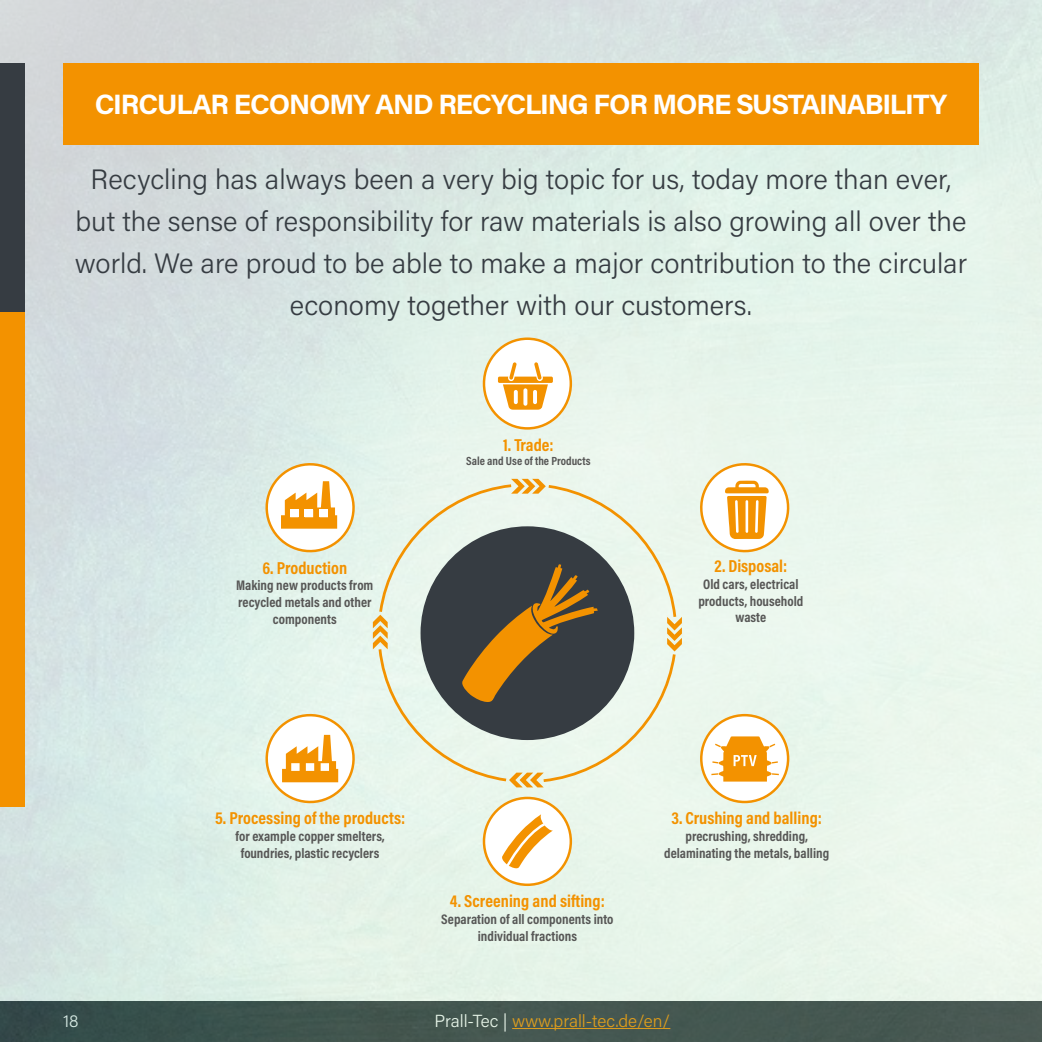
<style>
.page{position:relative;width:1042px;height:1042px;background:#fff}
.page>*{position:absolute;margin:0;border:0;box-sizing:border-box;transform-origin:0 0}
.t1{font:300 28px/42px "Acumin Pro";color:#363c42;text-align:center}
.t2{font:700 28px "Acumin Pro";letter-spacing:-.04em;color:#fff}
.t3{font:17.5px "Acumin Variable Concept";color:#f39200}
.t4{font:300 17.5px "Acumin Pro";color:#f39200}
.t5{font:300 17.5px "Acumin Pro";color:#fff}
.t6{font:14px/16.8px "Acumin Variable Concept";color:#575756;text-align:center}
.t7{font:11.9px "Acumin Variable Concept";color:#575756}
.s1{color:#fff}
</style>
<div class="page">
<img style="left:0;top:0;width:1042px;height:1042px">
<div style="left:0;top:74px;width:25px;height:733px;background:#f39200"></div>
<div style="left:0;top:63px;width:25px;height:248px;background:#363c42"></div>
<div style="left:63px;top:63px;width:916px;height:81px;background:#f39200"></div>
<svg style="left:377px;top:483px;width:301px;height:301px;background:#acad9e"></svg>
<svg style="left:667px;top:617px;width:15px;height:34px"></svg>
<svg style="left:373px;top:615px;width:15px;height:34px"></svg>
<svg style="left:509px;top:772px;width:35px;height:15px"></svg>
<svg style="left:511px;top:479px;width:35px;height:15px"></svg>
<div style="left:701px;top:715px;width:87px;height:87px;background:#fff;border-radius:50%"></div>
<div style="left:700px;top:714px;width:89px;height:89px;border:2px solid #f39200;border-radius:50%"></div>
<svg style="left:711px;top:736px;width:68px;height:45px"></svg>
<div style="left:484px;top:798px;width:87px;height:87px;background:#fff;border-radius:50%"></div>
<svg style="left:502px;top:814px;width:51px;height:55px"></svg>
<div style="left:483px;top:797px;width:89px;height:89px;border:2px solid #f39200;border-radius:50%"></div>
<svg style="left:257px;top:709px;width:106px;height:102px"></svg>
<svg style="left:260px;top:458px;width:100px;height:99px"></svg>
<div style="left:290px;top:509px;width:8px;height:8px;background:#fff"></div>
<div style="left:320px;top:509px;width:8px;height:8px;background:#fff"></div>
<div style="left:305px;top:509px;width:8px;height:8px;background:#fff"></div>
<svg style="left:692px;top:455px;width:105px;height:102px"></svg>
<div style="left:484px;top:339px;width:87px;height:89px;background:#fff;border-radius:50%"></div>
<div style="left:483px;top:337px;width:89px;height:93px;border:2px solid #f39200;border-radius:50%"></div>
<svg style="left:498px;top:362px;width:55px;height:48px"></svg>
<img style="left:1033px;top:217px;width:9px;height:146px">
<h1 class="t2" style="left:95px;top:84px;width:854px">CIRCULAR ECONOMY AND RECYCLING FOR MORE SUSTAINABILITY</h1>
<p class="t1" style="left:75px;top:157px;width:894px">Recycling has always been a very big topic for us, today more than ever, but the sense of responsibility for raw materials is also growing all over the world. We are proud to be able to make a major contribution to the circular economy together with our customers.</p>
<p class="t3" style="left:262px;top:555px;width:86px">6. Production</p>
<p class="t6" style="left:236px;top:576px;width:139px">Making new products from recycled metals and other components</p>
<p class="t3" style="left:503px;top:433px;width:52px">1. Trade:</p>
<p class="t7" style="left:466px;top:453px;width:126px">Sale and Use of the Products</p>
<p class="t3" style="left:714px;top:554px;width:74px">2. Disposal:</p>
<p class="t6" style="left:698px;top:575px;width:107px">Old cars, electrical products, household waste</p>
<p class="t3" style="left:215px;top:806px;width:192px">5. Processing of the products:</p>
<p class="t6" style="left:236px;top:827px;width:151px">for example copper smelters, foundries, plastic recyclers</p>
<p class="t3" style="left:450px;top:889px;width:156px">4. Screening and sifting:</p>
<p class="t6" style="left:441px;top:910px;width:174px">Separation of all components into individual fractions</p>
<p class="t3" style="left:671px;top:806px;width:152px">3. Crushing and balling:</p>
<p class="t6" style="left:664px;top:827px;width:167px">precrushing, shredding, delaminating the metals, balling</p>
<p class="t5" style="left:63px;top:1008px;width:17px">18</p>
<p class="t4" style="left:435px;top:1008px;width:237px"><span class="s1">Prall-Tec |</span> www.prall-tec.de/en/</p>
</div>
